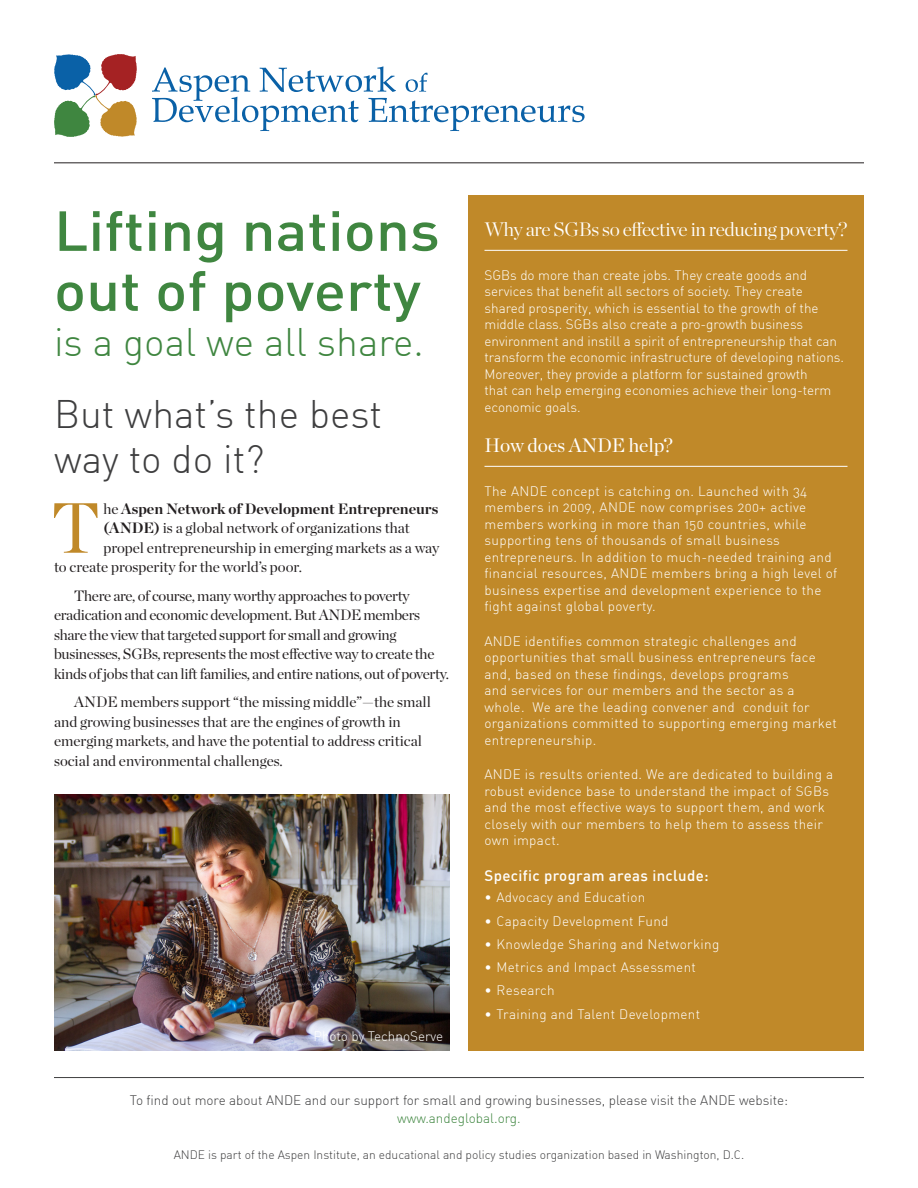
<style>
.page{position:relative;width:918px;height:1188px;background:#fff}
.page>*{position:absolute;margin:0;border:0;box-sizing:border-box;transform-origin:0 0}
.t1{font:70.95px "Chronicle Display";color:#c08929}
.t2{font:500 55.5px/60px "DIN";color:#3f8640;scale:1.08 1}
.t3{font:39px/45px "DIN Light Alternate";color:#3e3e3f}
.t4{font:39px "DIN Light Alternate";color:#3f8640}
.t5{font:300 19.5px "Chronicle Display";letter-spacing:-.02em;color:#fff}
.t6{font:19.5px "Chronicle Display";color:#fff}
.t7{font:15px/19.5px "Chronicle Display";letter-spacing:-.01em;color:#231f20}
.t8{font:700 15px "Chronicle Display";color:#231f20}
.t9{font:500 15px "DIN";letter-spacing:.025em;color:#fff}
.t10{font:13.5px/16.5px "DIN Light Alternate";letter-spacing:.025em;color:#fff}
.t11{font:13.5px/16.5px "DIN Light Alternate";color:#fff}
.t12{font:13.5px/18px "DIN Light Alternate";color:#3e3e3f;text-align:center}
.t13{font:12px "DIN Light Alternate";color:#3e3e3f}
.s1{font-weight:400}
.s2{font-weight:700}
.s3{color:#3f8640}
</style>
<div class="page">
<hr style="left:54px;top:1077px;width:810px;height:1px;background:#3e3e3f">
<div style="left:468px;top:195px;width:396px;height:855px;background:#c08929"></div>
<hr style="left:484px;top:250px;width:364px;height:1px;background:#fff">
<hr style="left:484px;top:466px;width:364px;height:1px;background:#fff">
<img style="left:54px;top:794px;width:396px;height:256px">
<svg style="left:152px;top:66px;width:433px;height:65px"></svg>
<svg style="left:54px;top:54px;width:83px;height:83px"></svg>
<hr style="left:54px;top:163px;width:810px;height:1px;background:#231f20">
<p class="t2" style="left:54px;top:199px;width:359px">Lifting nations out of poverty</p>
<p class="t4" style="left:54px;top:318px;width:371px">is a goal we all share.</p>
<p class="t3" style="left:54px;top:391px;width:330px">But what’s the best way to do it?</p>
<p class="t1" style="left:52px;top:474px;width:50px">T</p>
<p class="t8" style="left:103px;top:496px;width:336px"><span class="s1">he</span> Aspen Network of Development Entrepreneurs</p>
<p class="t7" style="left:103px;top:517px;width:308px"><span class="s2">(ANDE)</span> is a global network of organizations that</p>
<p class="t7" style="left:103px;top:537px;width:337px">propel entrepreneurship in emerging markets as a way</p>
<p class="t7" style="left:54px;top:556px;width:250px">to create prosperity for the world’s poor.</p>
<p class="t7" style="left:54px;top:585px;width:397px;text-indent:20px">There are, of course, many worthy approaches to poverty eradication and economic development. But ANDE members share the view that targeted support for small and growing businesses, SGBs, represents the most effective way to create the kinds of jobs that can lift families, and entire nations, out of poverty.</p>
<p class="t7" style="left:54px;top:691px;width:379px;text-indent:20px">ANDE members support “the missing middle”—the small and growing businesses that are the engines of growth in emerging markets, and have the potential to address critical social and environmental challenges.</p>
<p class="t11" style="left:314px;top:1028px;width:131px">Photo by TechnoServe</p>
<p class="t5" style="left:484px;top:215px;width:364px">Why are SGBs so effective in reducing poverty?</p>
<p class="t11" style="left:484px;top:267px;width:361px">SGBs do more than create jobs. They create goods and services that benefit all sectors of society. They create shared prosperity, which is essential to the growth of the middle class. SGBs also create a pro-growth business environment and instill a spirit of entrepreneurship that can transform the economic infrastructure of developing nations.<br>Moreover, they provide a platform for sustained growth<br>that can help emerging economies achieve their long-term economic goals.</p>
<p class="t6" style="left:484px;top:431px;width:190px">How does ANDE help?</p>
<p class="t10" style="left:484px;top:483px;width:354px">The ANDE concept is catching on. Launched with 34 members in 2009, ANDE now comprises 200+ active members working in more than 150 countries, while supporting tens of thousands of small business entrepreneurs. In addition to much-needed training and financial resources, ANDE members bring a high level of business expertise and development experience to the fight against global poverty.</p>
<p class="t10" style="left:484px;top:633px;width:354px">ANDE identifies common strategic challenges and opportunities that small business entrepreneurs face and, based on these findings, develops programs<br>and services for our members and the sector as a whole. We are the leading convener and conduit for organizations committed to supporting emerging market entrepreneurship.</p>
<p class="t10" style="left:484px;top:766px;width:350px">ANDE is results oriented. We are dedicated to building a robust evidence base to understand the impact of SGBs and the most effective ways to support them, and work closely with our members to help them to assess their own impact.</p>
<p class="t9" style="left:484px;top:866px;width:226px">Specific program areas include:</p>
<p class="t10" style="left:484px;top:889px;width:162px">• Advocacy and Education</p>
<p class="t10" style="left:484px;top:912px;width:186px">• Capacity Development Fund</p>
<p class="t10" style="left:484px;top:936px;width:236px">• Knowledge Sharing and Networking</p>
<p class="t10" style="left:484px;top:959px;width:213px">• Metrics and Impact Assessment</p>
<p class="t10" style="left:484px;top:982px;width:72px">• Research</p>
<p class="t10" style="left:484px;top:1005px;width:217px">• Training and Talent Development</p>
<p class="t12" style="left:130px;top:1091px;width:660px">To find out more about ANDE and our support for small and growing businesses, please visit the ANDE website: <span class="s3">www.andeglobal.org.</span></p>
<p class="t13" style="left:174px;top:1148px;width:572px">ANDE is part of the Aspen Institute, an educational and policy studies organization based in Washington, D.C.</p>
</div>
